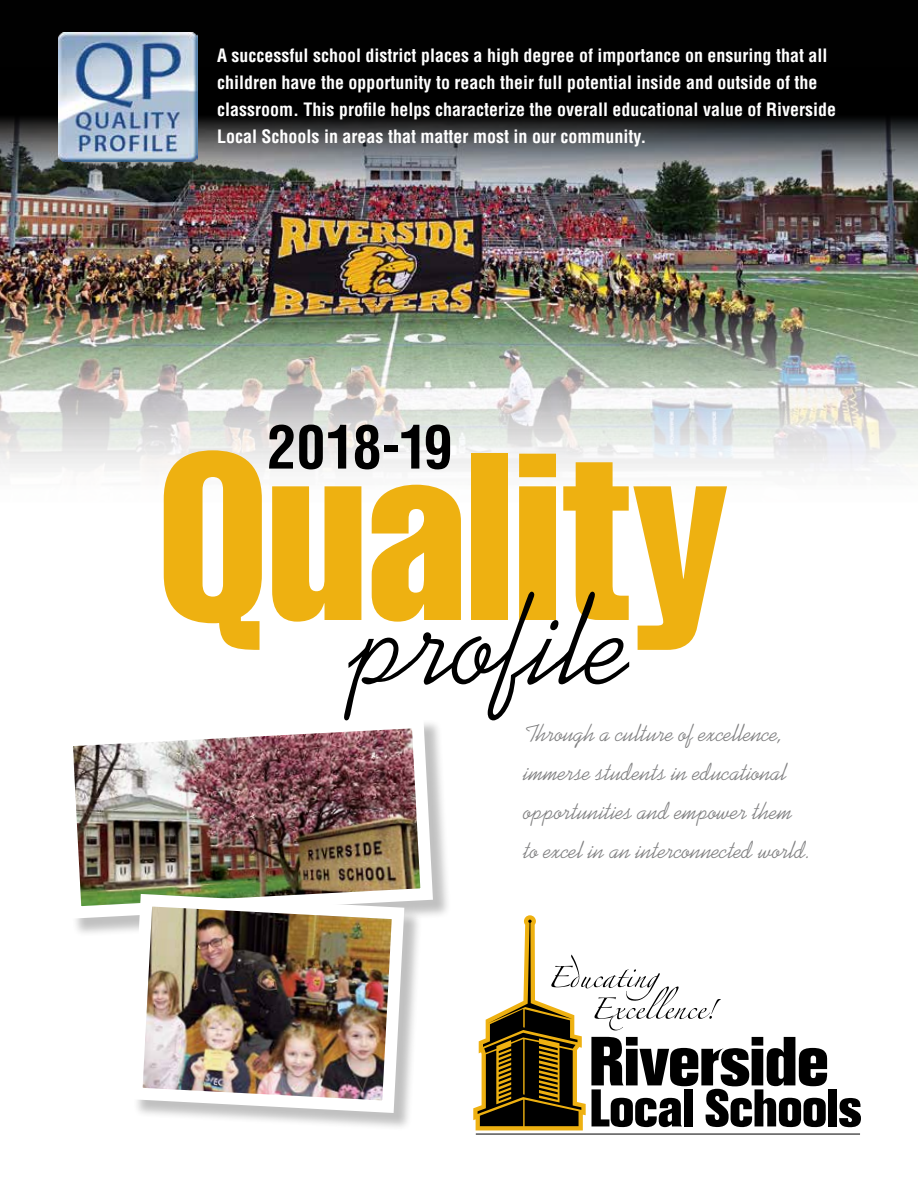
<style>
.page{position:relative;width:918px;height:1188px;background:#fff}
.page>*{position:absolute;margin:0;border:0;box-sizing:border-box;transform-origin:0 0}
.t1{font:extra-condensed 233.7px "Helvetica";color:#eeb111}
.t2{font:126.6px "Kaufmann BT";color:#000}
.t3{font:700 condensed 58.35px "Helvetica";letter-spacing:-.02em;color:#000}
.t4{font:24px/39px "Kaufmann BT";color:#808081}
.t5{font:700 condensed 18px/27px "Helvetica";color:#fff}
</style>
<div class="page">
<img style="left:0;top:224px;width:918px;height:248px">
<img style="left:0;top:0;width:918px;height:224px">
<img style="left:59px;top:33px;width:139px;height:129px">
<div style="left:63px;top:719px;width:388px;height:218px;background:#000;opacity:.25"></div>
<img style="left:63px;top:719px;width:376px;height:206px">
<div style="left:133px;top:897px;width:290px;height:234px;background:#000;opacity:.25"></div>
<img style="left:124px;top:888px;width:287px;height:231px">
<hr style="left:476px;top:1134px;width:384px;height:1px;background:#000">
<svg style="left:473px;top:915px;width:354px;height:215px"></svg>
<div style="left:828px;top:1089px;width:9px;height:37px;background:#000"></div>
<svg style="left:839px;top:1098px;width:22px;height:29px"></svg>
<p class="t5" style="left:217px;top:42px;width:620px">A successful school district places a high degree of importance on ensuring that all children have the opportunity to reach their full potential inside and outside of the classroom. This profile helps characterize the overall educational value of Riverside Local Schools in areas that matter most in our community.</p>
<h3 class="t3" style="left:267px;top:412px;width:187px">2018-19</h3>
<h1 class="t1" style="left:159px;top:389px;width:573px">Quality</h1>
<h2 class="t2" style="left:356px;top:569px;width:280px">profile</h2>
<h3 class="t4" style="left:525px;top:715px;width:289px">Through a culture of excellence, immerse students in educational opportunities and empower them to excel in an interconnected world.</h3>
</div>
